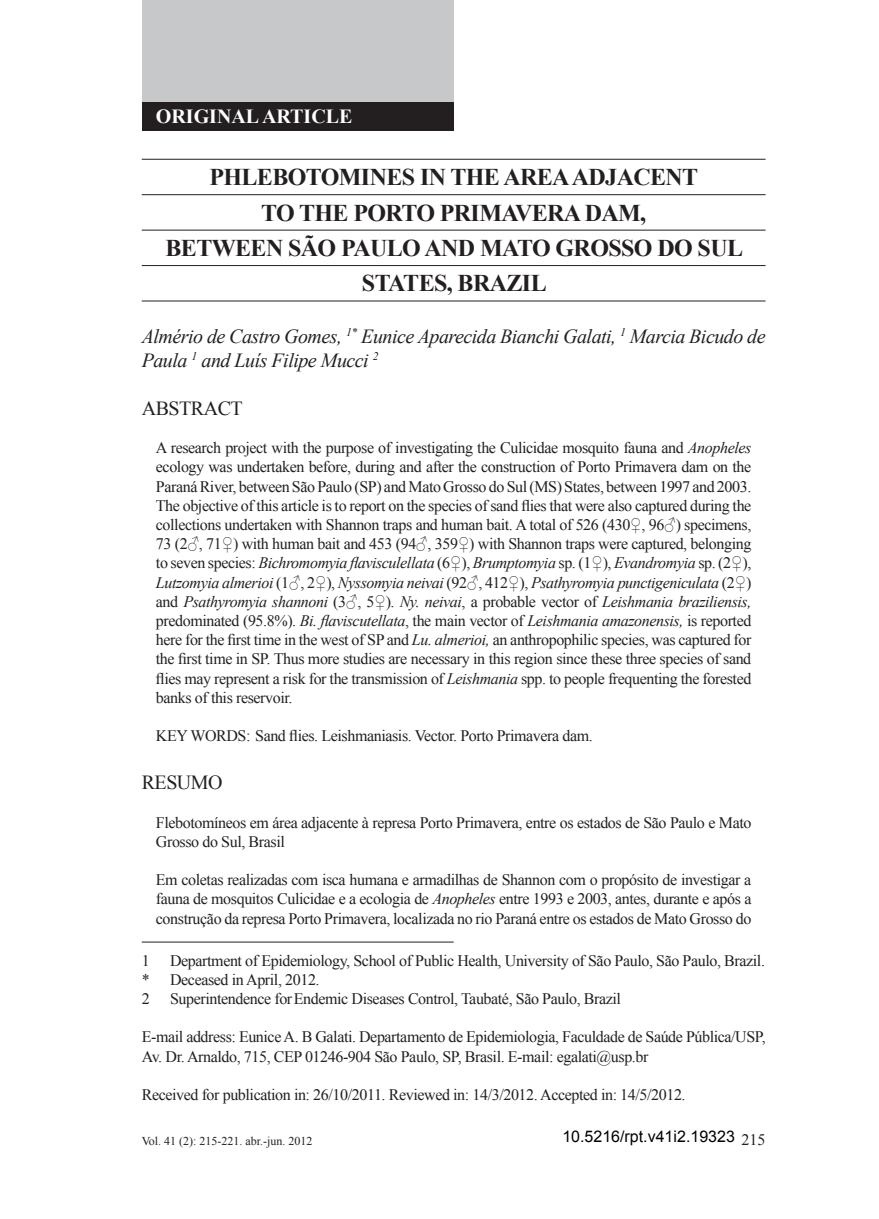
<style>
.page{position:relative;width:879px;height:1219px;background:#fff}
.page>*{position:absolute;margin:0;border:0;box-sizing:border-box;transform-origin:0 0}
.t1{font:700 24px/35.4px "Times New Roman";letter-spacing:-.025em;color:#231f20}
.t2{font:italic 20px/24px "Times New Roman";letter-spacing:-.025em;color:#231f20}
.t3{font:700 20px "Times New Roman";color:#fff}
.t4{font:20px "Times New Roman";letter-spacing:-.025em;color:#231f20}
.t5{font:16px/19.2px "Times New Roman";letter-spacing:-.025em;color:#231f20}
.t6{font:16px "Arial";color:#000}
.t7{font:12px "Times New Roman";color:#231f20}
.s1{font-style:italic}
</style>
<div class="page">
<div style="left:142px;top:0;width:312px;height:102px;background:#c7c8ca"></div>
<div style="left:142px;top:102px;width:312px;height:28px;background:#231f20"></div>
<hr style="left:142px;top:159px;width:623px;height:1px;background:#231f20">
<hr style="left:142px;top:194px;width:623px;height:1px;background:#231f20">
<hr style="left:142px;top:230px;width:623px;height:1px;background:#231f20">
<hr style="left:142px;top:265px;width:623px;height:1px;background:#231f20">
<hr style="left:142px;top:300px;width:623px;height:1px;background:#231f20">
<hr style="left:142px;top:942px;width:312px;height:1px;background:#231f20">
<p class="t3" style="left:156px;top:102px;width:198px">ORIGINAL ARTICLE</p>
<h1 class="t1" style="left:209px;top:159px;width:312px">PHLEBOTOMINE S IN THE AREA</h1>
<h1 class="t1" style="left:572px;top:159px;width:62px">ADJACENT</h1>
<h1 class="t1" style="left:261px;top:194px;width:288px">TO THE PORTO PRIMAVERA</h1>
<h1 class="t1" style="left:585px;top:194px;width:63px">DAM,</h1>
<h1 class="t1" style="left:166px;top:230px;width:87px">BETWEEN</h1>
<h1 class="t1" style="left:362px;top:230px;width:381px;text-indent:-74px">SÃO PAULO AND MATO GROSSO DO SUL<br>STATE</h1>
<h1 class="t1" style="left:434px;top:265px;width:101px">S, BRAZIL</h1>
<p class="t2" style="left:142px;top:324px;width:625px">Almério de Castro Gomes, <sup>1*</sup> Eunice Aparecida Bianchi Galati, <sup>1</sup> Marcia Bicudo de<br>Paula <sup>1</sup> and Luís Filipe Mucci <sup>2</sup></p>
<p class="t4" style="left:142px;top:395px;width:102px">ABSTRACT</p>
<p class="t5" style="left:156px;top:438px;width:597px;text-align:justify">A research project with the purpose of investigating the Culicidae mosquito fauna and <span class="s1">Anopheles </span>ecology was undertaken before, during and after the construction of Porto Primavera dam on the Paraná River, between São Paulo (SP) and Mato Grosso do Sul (MS) States, between 1997 and 2003.<br>The objective of this article is to report on the species of sand flies that were also captured during the collections undertaken with Shannon traps and human bait. A total of 526 (430♀, 96♂) specimens, 73 (2♂, 71♀) with human bait and 453 (94♂, 359♀) with Shannon traps were captured, belonging to seven species: <span class="s1">Bichromomyia flavisculellata</span> (6♀), <span class="s1">Brumptomyia</span> sp. (1♀), <span class="s1">Evandromyia</span> sp. (2♀), <span class="s1">Lutzomyia almerioi</span> (1♂, 2♀), <span class="s1">Nyssomyia neivai</span> (92♂, 412♀), <span class="s1">Psathyromyia punctigeniculata</span> (2♀) and <span class="s1">Psathyromyia shannoni</span> (3♂, 5♀). <span class="s1">Ny. neivai</span>, a probable vector of <span class="s1">Leishmania braziliensis, </span>predominated (95.8%). <span class="s1">Bi. flaviscutellata</span>, the main vector of <span class="s1">Leishmania amazonensis,</span> is reported here for the first time in the west of SP and <span class="s1">Lu. almerioi,</span> an anthropophilic species, was captured for the first time in SP. Thus more studies are necessary in this region since these three species of sand flies may represent a risk for the transmission of <span class="s1">Leishmania</span> spp. to people frequenting the forested banks of this reservoir.</p>
<p class="t5" style="left:156px;top:726px;width:438px">KEY WORDS: Sand flies. Leishmaniasis. Vector. Porto Primavera dam.</p>
<p class="t4" style="left:142px;top:769px;width:82px">RESUMO</p>
<p class="t5" style="left:156px;top:812px;width:597px">Flebotomíneos em área adjacente à represa Porto Primavera, entre os estados de São Paulo e Mato<br>Grosso do Sul, Brasil</p>
<p class="t5" style="left:156px;top:870px;width:597px;text-align:justify">Em coletas realizadas com isca humana e armadilhas de Shannon com o propósito de investigar a fauna de mosquitos Culicidae e a ecologia de <span class="s1">Anopheles</span> entre 1993 e 2003, antes, durante e após a construção da represa Porto Primavera, localizada no rio Paraná entre os estados de Mato Grosso do</p>
<p class="t5" style="left:142px;top:950px;width:9px">1</p>
<p class="t5" style="left:142px;top:950px;width:625px;text-indent:28px">Department of Epidemiology, School of Public Health, University of São Paulo, São Paulo, Brazil. * Deceased in April, 2012.<br>2</p>
<p class="t5" style="left:170px;top:989px;width:452px">Superintendence forEndemic Diseases Control, Taubaté, São Paulo, Brazil</p>
<p class="t5" style="left:142px;top:1027px;width:625px">E-mail address: Eunice A. B Galati. Departamento de Epidemiologia, Faculdade de Saúde Pública/USP,<br>Av. Dr. Arnaldo, 715, CEP 01246-904 São Paulo, SP, Brasil. E-mail: egalati@usp.br</p>
<p class="t5" style="left:142px;top:1085px;width:545px">Received for publication in: 26/10/2011. Reviewed in: 14/3/2012. Accepted in: 14/5/2012.</p>
<p class="t6" style="left:562px;top:1126px;width:174px">10.5216/rpt.v41i2.19323</p>
<p class="t7" style="left:142px;top:1133px;width:172px">Vol. 41 (2): 215-221. abr.-jun. 2012</p>
<p class="t5" style="left:741px;top:1130px;width:25px">215</p>
</div>
